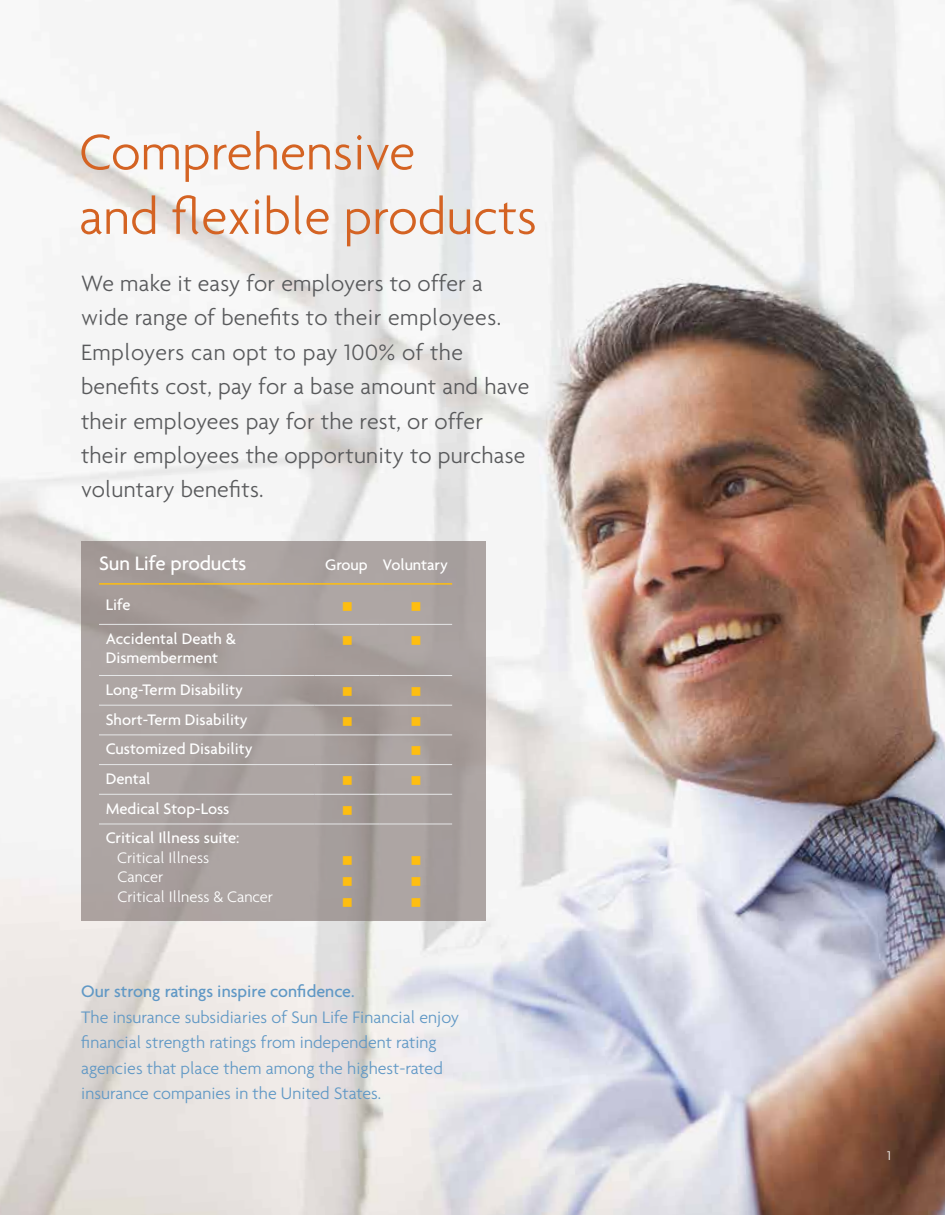
<style>
.page{position:relative;width:945px;height:1215px;background:#fff}
.page>*{position:absolute;margin:0;border:0;box-sizing:border-box;transform-origin:0 0}
._36_38_AgendaLight_W{font:300 54px/64.5px "Agenda";color:#d46323}
.IntroTxt_AgendaLt_16{font:300 24px/34.5px "Agenda";letter-spacing:.01em;color:#58595b}
._14_16_AgendaLight_1{font:500 21px "Agenda";letter-spacing:-.005em;color:#fff}
.SideBard_AgendaMed_1{font:300 18px/25.5px "Agenda";color:#6098c5}
.SideBard_AgendaMed_1-2{font:500 18px "Agenda";color:#6098c5}
._11_15_Text__125_Spa{font:500 16.5px/19.5px "Agenda";color:#fff}
._11_15_Text__125_Spa-2{font:300 16.5px "Agenda";color:#fff}
._14_16_AgendaLight_1-2{font:500 16.5px "Agenda";letter-spacing:-.005em;color:#fff}
.t1{font:15px "Wingdings";color:#febe10}
.t2{font:300 13.5px "Agenda";color:#fff}
</style>
<div class="page">
<img style="left:0;top:0;width:945px;height:1215px">
<svg style="left:81px;top:542px;width:405px;height:379px;background:#a9a09e"></svg>
<hr style="left:99px;top:583px;width:215px;height:2px;background:#febe10">
<hr style="left:314px;top:583px;width:66px;height:2px;background:#febe10">
<hr style="left:380px;top:583px;width:72px;height:2px;background:#febe10">
<hr style="left:99px;top:624px;width:215px;height:1px;background:#e6e7e8">
<hr style="left:314px;top:624px;width:66px;height:1px;background:#e6e7e8">
<hr style="left:380px;top:624px;width:72px;height:1px;background:#e6e7e8">
<hr style="left:99px;top:675px;width:215px;height:1px;background:#e6e7e8">
<hr style="left:314px;top:675px;width:66px;height:1px;background:#e6e7e8">
<hr style="left:380px;top:675px;width:72px;height:1px;background:#e6e7e8">
<hr style="left:99px;top:705px;width:215px;height:1px;background:#e6e7e8">
<hr style="left:314px;top:705px;width:66px;height:1px;background:#e6e7e8">
<hr style="left:380px;top:705px;width:72px;height:1px;background:#e6e7e8">
<hr style="left:99px;top:735px;width:215px;height:1px;background:#e6e7e8">
<hr style="left:314px;top:735px;width:66px;height:1px;background:#e6e7e8">
<hr style="left:380px;top:735px;width:72px;height:1px;background:#e6e7e8">
<hr style="left:99px;top:764px;width:215px;height:1px;background:#e6e7e8">
<hr style="left:314px;top:764px;width:66px;height:1px;background:#e6e7e8">
<hr style="left:380px;top:764px;width:72px;height:1px;background:#e6e7e8">
<hr style="left:99px;top:794px;width:215px;height:1px;background:#e6e7e8">
<hr style="left:314px;top:794px;width:66px;height:1px;background:#e6e7e8">
<hr style="left:380px;top:794px;width:72px;height:1px;background:#e6e7e8">
<hr style="left:99px;top:824px;width:215px;height:1px;background:#e6e7e8">
<hr style="left:314px;top:824px;width:66px;height:1px;background:#e6e7e8">
<hr style="left:380px;top:824px;width:72px;height:1px;background:#e6e7e8">
<p class="_36_38_AgendaLight_W" style="left:79px;top:119px;width:459px">Comprehensive<br>and flexible products</p>
<p class="IntroTxt_AgendaLt_16" style="left:81px;top:265px;width:450px">We make it easy for employers to offer a wide range of benefits to their employees.<br>Employers can opt to pay 100% of the benefits cost, pay for a base amount and have their employees pay for the rest, or offer their employees the opportunity to purchase voluntary benefits.</p>
<p class="_14_16_AgendaLight_1" style="left:99px;top:551px;width:149px">Sun Life products</p>
<p class="_14_16_AgendaLight_1-2" style="left:325px;top:555px;width:124px">Group Voluntary</p>
<p class="_11_15_Text__125_Spa" style="left:106px;top:595px;width:26px">Life</p>
<p class="t1" style="left:342px;top:598px;width:13px">■</p>
<p class="t1" style="left:410px;top:598px;width:13px">■</p>
<p class="_11_15_Text__125_Spa" style="left:106px;top:628px;width:131px">Accidental Death &amp;<br>Dismemberment</p>
<p class="t1" style="left:342px;top:632px;width:13px">■</p>
<p class="t1" style="left:410px;top:632px;width:13px">■</p>
<p class="_11_15_Text__125_Spa" style="left:106px;top:679px;width:139px">Long-Term Disability</p>
<p class="t1" style="left:342px;top:683px;width:13px">■</p>
<p class="t1" style="left:410px;top:683px;width:13px">■</p>
<p class="_11_15_Text__125_Spa" style="left:106px;top:709px;width:144px">Short-Term Disability</p>
<p class="t1" style="left:342px;top:713px;width:13px">■</p>
<p class="t1" style="left:410px;top:713px;width:13px">■</p>
<p class="_11_15_Text__125_Spa" style="left:106px;top:739px;width:148px">Customized Disability</p>
<p class="t1" style="left:410px;top:743px;width:13px">■</p>
<p class="_11_15_Text__125_Spa" style="left:106px;top:768px;width:46px">Dental</p>
<p class="t1" style="left:342px;top:772px;width:13px">■</p>
<p class="t1" style="left:410px;top:772px;width:13px">■</p>
<p class="_11_15_Text__125_Spa" style="left:106px;top:798px;width:125px">Medical Stop-Loss</p>
<p class="t1" style="left:342px;top:802px;width:13px">■</p>
<p class="_11_15_Text__125_Spa" style="left:106px;top:828px;width:135px">Critical Illness suite:</p>
<p class="_11_15_Text__125_Spa-2" style="left:117px;top:848px;width:94px">Critical Illness</p>
<p class="_11_15_Text__125_Spa-2" style="left:118px;top:867px;width:47px">Cancer</p>
<p class="_11_15_Text__125_Spa-2" style="left:118px;top:887px;width:157px">Critical Illness &amp; Cancer</p>
<p class="t1" style="left:342px;top:853px;width:13px">■</p>
<p class="t1" style="left:342px;top:874px;width:13px">■</p>
<p class="t1" style="left:342px;top:895px;width:13px">■</p>
<p class="t1" style="left:410px;top:853px;width:13px">■</p>
<p class="t1" style="left:410px;top:874px;width:13px">■</p>
<p class="t1" style="left:410px;top:895px;width:13px">■</p>
<p class="SideBard_AgendaMed_1-2" style="left:81px;top:980px;width:275px">Our strong ratings inspire confidence.</p>
<p class="SideBard_AgendaMed_1" style="left:81px;top:1004px;width:380px">The insurance subsidiaries of Sun Life Financial enjoy financial strength ratings from independent rating agencies that place them among the highest-rated insurance companies in the United States.</p>
<p class="t2" style="left:887px;top:1148px;width:5px">1</p>
</div>
